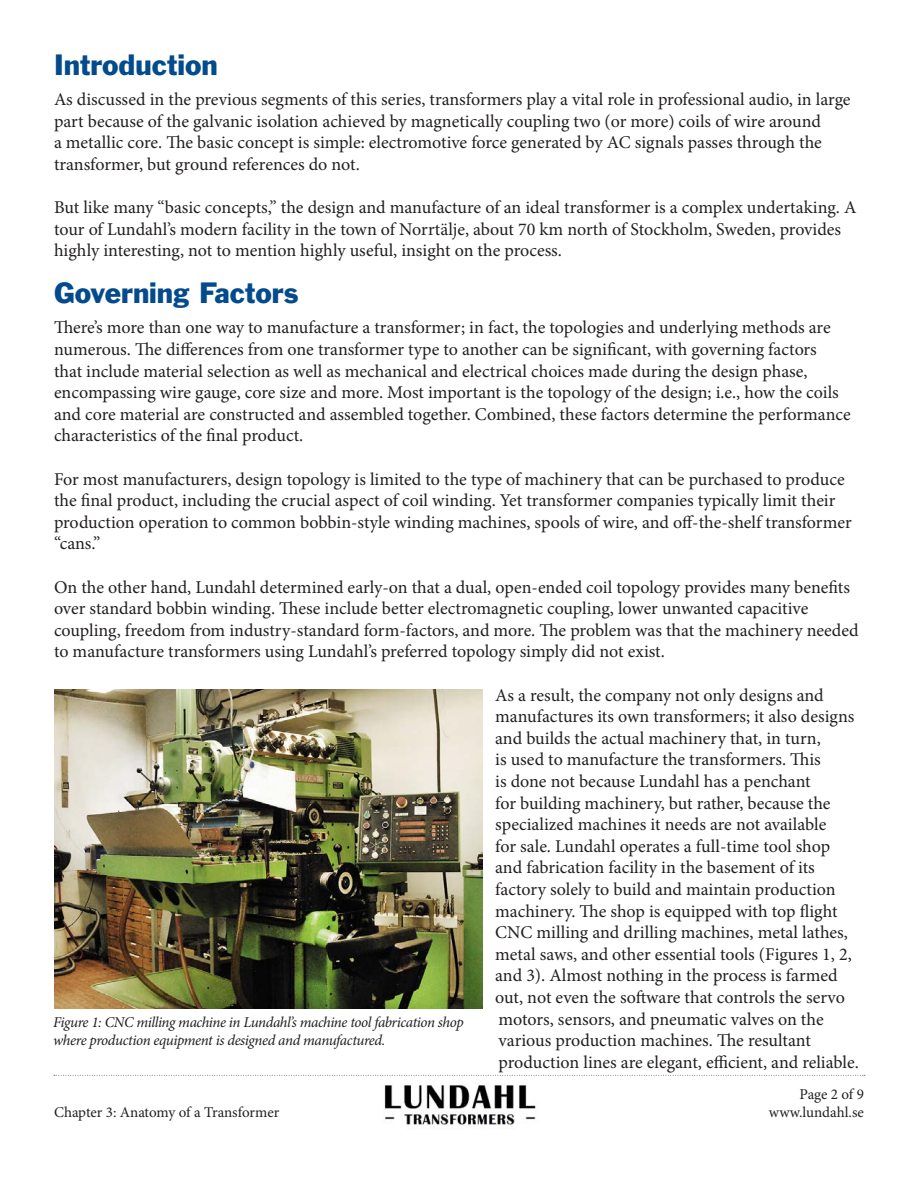
<style>
.page{position:relative;width:918px;height:1188px;background:#fff}
.page>*{position:absolute;margin:0;border:0;box-sizing:border-box;transform-origin:0 0}
.kw_-_header_text{font:27px "Franklin Gothic BT";color:#034b8d}
.kw_-_body_text{font:18px/21.6px "Minion Pro";color:#231f20}
.t1{font:italic 15px/18px "Minion Pro";letter-spacing:-.03em;color:#231f20}
.t2{font:15px "Minion Pro";letter-spacing:-.005em;color:#231f20}
</style>
<div class="page">
<svg style="left:54px;top:1075px;width:811px;height:1px"></svg>
<img style="left:384px;top:1085px;width:152px;height:44px">
<img style="left:54px;top:690px;width:428px;height:318px">
<p class="kw_-_header_text" style="left:54px;top:49px;width:165px">Introduction</p>
<p class="kw_-_body_text" style="left:54px;top:89px;width:798px">As discussed in the previous segments of this series, transformers play a vital role in professional audio, in large part because of the galvanic isolation achieved by magnetically coupling two (or more) coils of wire around<br>a metallic core. The basic concept is simple: electromotive force generated by AC signals passes through the transformer, but ground references do not.</p>
<p class="kw_-_body_text" style="left:54px;top:197px;width:804px">But like many “basic concepts,” the design and manufacture of an ideal transformer is a complex undertaking. A tour of Lundahl’s modern facility in the town of Norrtälje, about 70 km north of Stockholm, Sweden, provides highly interesting, not to mention highly useful, insight on the process.</p>
<p class="kw_-_header_text" style="left:54px;top:277px;width:246px">Governing Factors</p>
<p class="kw_-_body_text" style="left:54px;top:317px;width:798px">There’s more than one way to manufacture a transformer; in fact, the topologies and underlying methods are numerous. The differences from one transformer type to another can be significant, with governing factors<br>that include material selection as well as mechanical and electrical choices made during the design phase, encompassing wire gauge, core size and more. Most important is the topology of the design; i.e., how the coils and core material are constructed and assembled together. Combined, these factors determine the performance characteristics of the final product.</p>
<p class="kw_-_body_text" style="left:54px;top:468px;width:799px">For most manufacturers, design topology is limited to the type of machinery that can be purchased to produce the final product, including the crucial aspect of coil winding. Yet transformer companies typically limit their production operation to common bobbin-style winding machines, spools of wire, and off-the-shelf transformer “cans.”</p>
<p class="kw_-_body_text" style="left:54px;top:576px;width:806px">On the other hand, Lundahl determined early-on that a dual, open-ended coil topology provides many benefits over standard bobbin winding. These include better electromagnetic coupling, lower unwanted capacitive coupling, freedom from industry-standard form-factors, and more. The problem was that the machinery needed to manufacture transformers using Lundahl’s preferred topology simply did not exist.</p>
<p class="kw_-_body_text" style="left:495px;top:684px;width:365px">As a result, the company not only designs and manufactures its own transformers; it also designs and builds the actual machinery that, in turn,<br>is used to manufacture the transformers. This<br>is done not because Lundahl has a penchant<br>for building machinery, but rather, because the specialized machines it needs are not available<br>for sale. Lundahl operates a full-time tool shop and fabrication facility in the basement of its factory solely to build and maintain production machinery. The shop is equipped with top flight CNC milling and drilling machines, metal lathes, metal saws, and other essential tools (Figures 1, 2, and 3). Almost nothing in the process is farmed out, not even the software that controls the servo motors, sensors, and pneumatic valves on the various production machines. The resultant production lines are elegant, efficient, and reliable.</p>
<p class="t1" style="left:53px;top:1014px;width:412px">Figure 1: CNC milling machine in Lundahl’s machine tool fabrication shop where production equipment is designed and manufactured.</p>
<p class="t2" style="left:800px;top:1084px;width:66px">Page 2 of 9</p>
<p class="t2" style="left:54px;top:1102px;width:227px">Chapter 3: Anatomy of a Transformer</p>
<p class="t2" style="left:769px;top:1102px;width:97px">www.lundahl.se</p>
</div>
